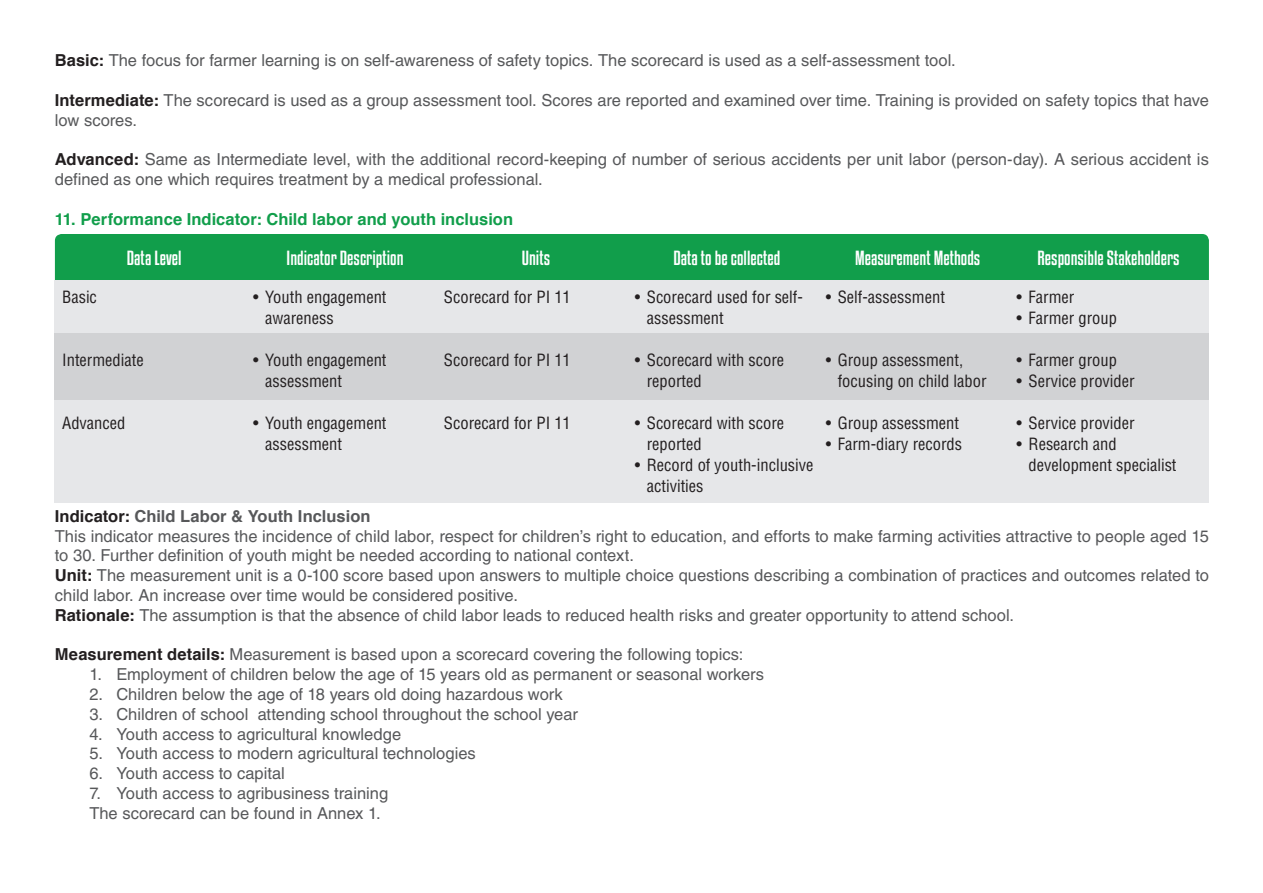
<style>
.page{position:relative;width:1263px;height:893px;background:#fff}
.page>*{position:absolute;margin:0;border:0;box-sizing:border-box;transform-origin:0 0}
.t1{font:18px "Kenyan Coffee Rg";color:#fff}
.t2{font:16.5px/19.8px "Helvetica";color:#57585a}
.t3{font:condensed 16.5px/21px "Helvetica";color:#231f20}
.t4{font:700 16.5px "Helvetica";color:#119e4b}
.t5{font:700 16.5px "Helvetica";color:#57585a}
.s1{font-weight:700;color:#231f20}
.s2{color:#231f20}
</style>
<div class="page">
<div style="left:55px;top:234px;width:1154px;height:92px;background:#119e4b;border-radius:7px"></div>
<div style="left:55px;top:280px;width:1154px;height:222px;background:#e6e7e9"></div>
<div style="left:55px;top:333px;width:1154px;height:67px;background:#d1d2d4"></div>
<p class="t2" style="left:55px;top:51px;width:902px"><span class="s1">Basic:</span> The focus for farmer learning is on self-awareness of safety topics. The scorecard is used as a self-assessment tool.</p>
<p class="t2" style="left:55px;top:90px;width:1156px"><span class="s1">Intermediate:</span> The scorecard is used as a group assessment tool. Scores are reported and examined over time. Training is provided on safety topics that have low scores.</p>
<p class="t2" style="left:55px;top:150px;width:1155px"><span class="s1">Advanced:</span> Same as Intermediate level, with the additional record-keeping of number of serious accidents per unit labor (person-day). A serious accident is defined as one which requires treatment by a medical professional.</p>
<p class="t4" style="left:55px;top:208px;width:460px">11. Performance Indicator: Child labor and youth inclusion</p>
<p class="t1" style="left:127px;top:247px;width:56px">Data Level</p>
<p class="t1" style="left:287px;top:247px;width:118px">Indicator Description</p>
<p class="t1" style="left:522px;top:247px;width:30px">Units</p>
<p class="t1" style="left:673px;top:247px;width:108px">Data to be collected</p>
<p class="t1" style="left:855px;top:247px;width:127px">Measurement Methods</p>
<p class="t1" style="left:1037px;top:247px;width:144px">Responsible Stakeholders</p>
<p class="t3" style="left:62px;top:286px;width:36px">Basic</p>
<p class="t3" style="left:62px;top:349px;width:83px">Intermediate</p>
<p class="t3" style="left:62px;top:412px;width:65px">Advanced</p>
<p class="t3" style="left:265px;top:286px;width:123px;text-indent:-12px">• Youth engagement awareness</p>
<p class="t3" style="left:265px;top:349px;width:123px;text-indent:-12px">• Youth engagement assessment</p>
<p class="t3" style="left:265px;top:412px;width:123px;text-indent:-12px">• Youth engagement assessment</p>
<p class="t3" style="left:444px;top:286px;width:128px">Scorecard for PI 11</p>
<p class="t3" style="left:444px;top:349px;width:128px">Scorecard for PI 11</p>
<p class="t3" style="left:444px;top:412px;width:128px">Scorecard for PI 11</p>
<p class="t3" style="left:647px;top:286px;width:158px;text-indent:-12px">• Scorecard used for self&shy;assessment</p>
<p class="t3" style="left:647px;top:349px;width:139px;text-indent:-12px">• Scorecard with score reported</p>
<p class="t3" style="left:647px;top:412px;width:139px;text-indent:-12px">• Scorecard with score reported</p>
<p class="t3" style="left:647px;top:454px;width:168px;text-indent:-12px">• Record of youth-inclusive activities</p>
<p class="t3" style="left:826px;top:286px;width:121px">• Self-assessment</p>
<p class="t3" style="left:838px;top:349px;width:150px;text-indent:-12px">• Group assessment, focusing on child labor</p>
<p class="t3" style="left:826px;top:412px;width:135px">• Group assessment</p>
<p class="t3" style="left:826px;top:433px;width:138px">• Farm-diary records</p>
<p class="t3" style="left:1016px;top:286px;width:59px">• Farmer</p>
<p class="t3" style="left:1016px;top:307px;width:102px">• Farmer group</p>
<p class="t3" style="left:1016px;top:349px;width:102px">• Farmer group</p>
<p class="t3" style="left:1016px;top:370px;width:120px">• Service provider</p>
<p class="t3" style="left:1016px;top:412px;width:120px">• Service provider</p>
<p class="t3" style="left:1028px;top:433px;width:149px;text-indent:-12px">• Research and development specialist</p>
<p class="t5" style="left:55px;top:505px;width:317px"><span class="s2">Indicator:</span> Child Labor &amp; Youth Inclusion</p>
<p class="t2" style="left:55px;top:526px;width:1155px">This indicator measures the incidence of child labor, respect for children’s right to education, and efforts to make farming activities attractive to people aged 15 to 30. Further definition of youth might be needed according to national context.</p>
<p class="t2" style="left:55px;top:565px;width:1156px"><span class="s1">Unit:</span> The measurement unit is a 0-100 score based upon answers to multiple choice questions describing a combination of practices and outcomes related to child labor. An increase over time would be considered positive.</p>
<p class="t2" style="left:55px;top:605px;width:961px"><span class="s1">Rationale:</span> The assumption is that the absence of child labor leads to reduced health risks and greater opportunity to attend school.</p>
<p class="t2" style="left:55px;top:645px;width:690px"><span class="s1">Measurement details:</span> Measurement is based upon a scorecard covering the following topics:</p>
<p class="t2" style="left:89px;top:664px;width:676px">1. Employment of children below the age of 15 years old as permanent or seasonal workers</p>
<p class="t2" style="left:89px;top:684px;width:475px">2. Children below the age of 18 years old doing hazardous work</p>
<p class="t2" style="left:89px;top:704px;width:490px">3. Children of school attending school throughout the school year</p>
<p class="t2" style="left:89px;top:724px;width:313px">4. Youth access to agricultural knowledge</p>
<p class="t2" style="left:89px;top:744px;width:388px">5. Youth access to modern agricultural technologies</p>
<p class="t2" style="left:89px;top:763px;width:197px">6. Youth access to capital</p>
<p class="t2" style="left:89px;top:783px;width:300px">7. Youth access to agribusiness training</p>
<p class="t2" style="left:89px;top:803px;width:293px">The scorecard can be found in Annex 1.</p>
</div>
